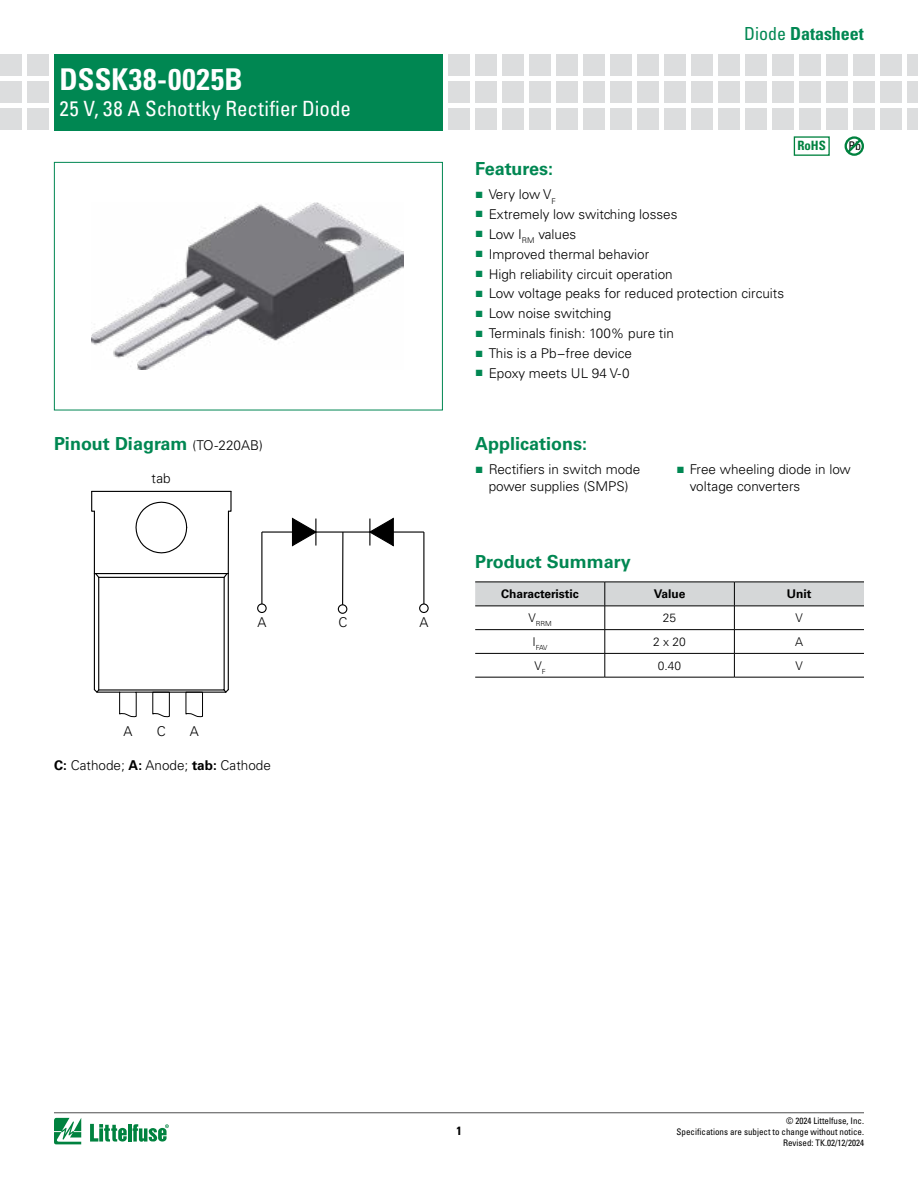
<style>
.page{position:relative;width:918px;height:1188px;background:#fff}
.page>*{position:absolute;margin:0;border:0;box-sizing:border-box;transform-origin:0 0}
.t1{font:700 condensed 30px "Univers LT Std";letter-spacing:.02em;color:#fff}
.t2{font:condensed 21px "Univers LT Std";color:#fff}
.t3{font:700 18px "Univers LT Std";color:#008752}
.t4{font:700 condensed 18px "Univers LT Std";color:#008752}
.t5{font:300 13.5px/16.5px "Univers LT Std";color:#000;text-align:center}
.t6{font:700 condensed 12.9px "Univers LT Std";color:#00823f}
.t7{font:700 12px "Univers LT Std";color:#000}
.t8{font:300 12px "Univers LT Std";color:#000}
.t9{font:condensed 12px "Univers LT Std";color:#000}
.t10{font:700 condensed 12px "Univers LT Std";color:#000}
.t11{font:condensed 9px/10.6px "Univers LT Std";color:#000;text-align:right}
.t12{font:300 7.05px "Univers LT Std";letter-spacing:-.025em;color:#000}
.s1{font-weight:300;font-size:13.5px;color:#000}
.s2{font-weight:700}
.s3{font-weight:400}
.s4{font-family:"Arial";font-weight:400;color:#008752}
</style>
<div class="page">
<svg style="left:54px;top:1118px;width:27px;height:26px"></svg>
<hr style="left:128px;top:1124px;width:3px;height:18px;background:#00823f">
<svg style="left:133px;top:1124px;width:36px;height:18px"></svg>
<svg style="left:90px;top:1124px;width:37px;height:18px"></svg>
<hr style="left:54px;top:1112px;width:810px;height:1px;background:#4d4d4f">
<div style="left:27px;top:54px;width:22px;height:22px;background:#dcddde"></div>
<div style="left:27px;top:82px;width:22px;height:21px;background:#dcddde"></div>
<div style="left:27px;top:109px;width:22px;height:21px;background:#dcddde"></div>
<div style="left:0;top:54px;width:22px;height:22px;background:#dcddde"></div>
<div style="left:0;top:82px;width:22px;height:21px;background:#dcddde"></div>
<div style="left:0;top:109px;width:22px;height:21px;background:#dcddde"></div>
<div style="left:502px;top:54px;width:22px;height:22px;background:#dcddde"></div>
<div style="left:502px;top:82px;width:22px;height:21px;background:#dcddde"></div>
<div style="left:502px;top:109px;width:22px;height:21px;background:#dcddde"></div>
<div style="left:475px;top:54px;width:22px;height:22px;background:#dcddde"></div>
<div style="left:475px;top:82px;width:22px;height:21px;background:#dcddde"></div>
<div style="left:475px;top:109px;width:22px;height:21px;background:#dcddde"></div>
<div style="left:556px;top:54px;width:22px;height:22px;background:#dcddde"></div>
<div style="left:556px;top:82px;width:22px;height:21px;background:#dcddde"></div>
<div style="left:556px;top:109px;width:22px;height:21px;background:#dcddde"></div>
<div style="left:529px;top:54px;width:22px;height:22px;background:#dcddde"></div>
<div style="left:529px;top:82px;width:22px;height:21px;background:#dcddde"></div>
<div style="left:529px;top:109px;width:22px;height:21px;background:#dcddde"></div>
<div style="left:610px;top:54px;width:22px;height:22px;background:#dcddde"></div>
<div style="left:610px;top:82px;width:22px;height:21px;background:#dcddde"></div>
<div style="left:610px;top:109px;width:22px;height:21px;background:#dcddde"></div>
<div style="left:583px;top:54px;width:22px;height:22px;background:#dcddde"></div>
<div style="left:448px;top:54px;width:22px;height:22px;background:#dcddde"></div>
<div style="left:583px;top:82px;width:22px;height:21px;background:#dcddde"></div>
<div style="left:448px;top:82px;width:22px;height:21px;background:#dcddde"></div>
<div style="left:583px;top:109px;width:22px;height:21px;background:#dcddde"></div>
<div style="left:448px;top:109px;width:22px;height:21px;background:#dcddde"></div>
<div style="left:664px;top:54px;width:22px;height:22px;background:#dcddde"></div>
<div style="left:664px;top:82px;width:22px;height:21px;background:#dcddde"></div>
<div style="left:664px;top:109px;width:22px;height:21px;background:#dcddde"></div>
<div style="left:637px;top:54px;width:22px;height:22px;background:#dcddde"></div>
<div style="left:637px;top:82px;width:22px;height:21px;background:#dcddde"></div>
<div style="left:637px;top:109px;width:22px;height:21px;background:#dcddde"></div>
<div style="left:718px;top:54px;width:22px;height:22px;background:#dcddde"></div>
<div style="left:718px;top:82px;width:22px;height:21px;background:#dcddde"></div>
<div style="left:718px;top:109px;width:22px;height:21px;background:#dcddde"></div>
<div style="left:691px;top:54px;width:22px;height:22px;background:#dcddde"></div>
<div style="left:691px;top:82px;width:22px;height:21px;background:#dcddde"></div>
<div style="left:691px;top:109px;width:22px;height:21px;background:#dcddde"></div>
<div style="left:772px;top:54px;width:22px;height:22px;background:#dcddde"></div>
<div style="left:772px;top:82px;width:22px;height:21px;background:#dcddde"></div>
<div style="left:772px;top:109px;width:22px;height:21px;background:#dcddde"></div>
<div style="left:745px;top:54px;width:22px;height:22px;background:#dcddde"></div>
<div style="left:745px;top:82px;width:22px;height:21px;background:#dcddde"></div>
<div style="left:745px;top:109px;width:22px;height:21px;background:#dcddde"></div>
<div style="left:826px;top:54px;width:22px;height:22px;background:#dcddde"></div>
<div style="left:826px;top:81px;width:22px;height:22px;background:#dcddde"></div>
<div style="left:826px;top:108px;width:22px;height:22px;background:#dcddde"></div>
<div style="left:799px;top:54px;width:22px;height:22px;background:#dcddde"></div>
<div style="left:799px;top:81px;width:22px;height:22px;background:#dcddde"></div>
<div style="left:799px;top:108px;width:22px;height:22px;background:#dcddde"></div>
<div style="left:880px;top:54px;width:22px;height:22px;background:#dcddde"></div>
<div style="left:880px;top:81px;width:22px;height:22px;background:#dcddde"></div>
<div style="left:880px;top:108px;width:22px;height:22px;background:#dcddde"></div>
<div style="left:853px;top:54px;width:22px;height:22px;background:#dcddde"></div>
<div style="left:853px;top:81px;width:22px;height:22px;background:#dcddde"></div>
<div style="left:853px;top:108px;width:22px;height:22px;background:#dcddde"></div>
<div style="left:907px;top:54px;width:11px;height:22px;background:#dcddde"></div>
<div style="left:907px;top:81px;width:11px;height:22px;background:#dcddde"></div>
<div style="left:907px;top:108px;width:11px;height:22px;background:#dcddde"></div>
<div style="left:54px;top:54px;width:389px;height:76px;background:#008752"></div>
<img style="left:91px;top:203px;width:313px;height:167px">
<div style="left:54px;top:162px;width:389px;height:248px;border:1px solid #008752"></div>
<div style="left:794px;top:136px;width:36px;height:20px;border:1px solid #00823f"></div>
<div style="left:845px;top:136px;width:19px;height:20px;border:2px solid #00823f;border-radius:50%"></div>
<svg style="left:845px;top:137px;width:19px;height:19px"></svg>
<hr style="left:261px;top:532px;width:1px;height:76px;background:#000">
<svg style="left:257px;top:603px;width:10px;height:10px"></svg>
<hr style="left:342px;top:532px;width:1px;height:77px;background:#000">
<svg style="left:338px;top:604px;width:9px;height:10px"></svg>
<hr style="left:423px;top:532px;width:1px;height:76px;background:#000">
<svg style="left:419px;top:603px;width:10px;height:10px"></svg>
<hr style="left:262px;top:531px;width:162px;height:2px;background:#000">
<svg style="left:368px;top:517px;width:26px;height:30px"></svg>
<svg style="left:291px;top:517px;width:26px;height:30px"></svg>
<hr style="left:94px;top:511px;width:1px;height:63px;background:#000">
<hr style="left:92px;top:491px;width:139px;height:1px;background:#000">
<hr style="left:228px;top:511px;width:1px;height:63px;background:#000">
<svg style="left:135px;top:501px;width:53px;height:53px"></svg>
<svg style="left:91px;top:490px;width:5px;height:22px"></svg>
<svg style="left:227px;top:490px;width:5px;height:22px"></svg>
<svg style="left:93px;top:572px;width:136px;height:145px"></svg>
<hr style="left:475px;top:677px;width:130px;height:1px;background:#000">
<hr style="left:605px;top:677px;width:129px;height:1px;background:#000">
<hr style="left:734px;top:677px;width:130px;height:1px;background:#000">
<svg style="left:475px;top:582px;width:389px;height:95px"></svg>
<h1 class="t1" style="left:59px;top:61px;width:185px">DSSK38-0025B</h1>
<h2 class="t2" style="left:59px;top:95px;width:293px">25 V, 38 A Schottky Rectifier Diode</h2>
<h3 class="t3" style="left:54px;top:434px;width:210px">Pinout Diagram <span class="s1">(TO-220AB)</span></h3>
<p class="t5" style="left:152px;top:470px;width:21px">tab</p>
<p class="t5" style="left:123px;top:723px;width:11px">A</p>
<p class="t5" style="left:157px;top:723px;width:11px">C</p>
<p class="t5" style="left:190px;top:723px;width:11px">A</p>
<p class="t5" style="left:257px;top:614px;width:11px">A</p>
<p class="t5" style="left:338px;top:614px;width:11px">C</p>
<p class="t5" style="left:419px;top:614px;width:11px">A</p>
<p class="t5" style="left:54px;top:757px;width:218px"><span class="s2">C:</span> Cathode; <span class="s2">A:</span> Anode; <span class="s2">tab:</span> Cathode</p>
<h3 class="t4" style="left:744px;top:23px;width:121px"><span class="s3">Diode</span> Datasheet</h3>
<h3 class="t3" style="left:475px;top:158px;width:79px">Features:</h3>
<p class="t5" style="left:475px;top:186px;width:82px"><span class="s4">■</span> Very low V<sub>F</sub></p>
<p class="t5" style="left:475px;top:206px;width:204px"><span class="s4">■</span> Extremely low switching losses</p>
<p class="t5" style="left:475px;top:226px;width:103px"><span class="s4">■</span> Low I<sub>RM</sub> values</p>
<p class="t5" style="left:475px;top:246px;width:175px"><span class="s4">■</span> Improved thermal behavior</p>
<p class="t5" style="left:475px;top:266px;width:199px"><span class="s4">■</span> High reliability circuit operation</p>
<p class="t5" style="left:475px;top:285px;width:311px"><span class="s4">■</span> Low voltage peaks for reduced protection circuits</p>
<p class="t5" style="left:475px;top:305px;width:138px"><span class="s4">■</span> Low noise switching</p>
<p class="t5" style="left:475px;top:325px;width:200px"><span class="s4">■</span> Terminals finish: 100% pure tin</p>
<p class="t5" style="left:475px;top:345px;width:158px"><span class="s4">■</span> This is a Pb−free device</p>
<p class="t5" style="left:475px;top:365px;width:156px"><span class="s4">■</span> Epoxy meets UL 94 V-0</p>
<p class="t6" style="left:797px;top:138px;width:30px">RoHS</p>
<p class="t9" style="left:849px;top:138px;width:14px">Pb</p>
<h3 class="t3" style="left:475px;top:434px;width:114px">Applications:</h3>
<p class="t5" style="left:475px;top:461px;width:167px"><span class="s4">■</span> Rectifiers in switch mode power supplies (SMPS)</p>
<p class="t5" style="left:690px;top:461px;width:163px;text-align:left;text-indent:-14px"><span class="s4">■</span> Free wheeling diode in low voltage converters</p>
<h3 class="t3" style="left:475px;top:551px;width:157px">Product Summary</h3>
<p class="t7" style="left:501px;top:587px;width:79px">Characteristic</p>
<p class="t7" style="left:654px;top:587px;width:33px">Value</p>
<p class="t7" style="left:787px;top:587px;width:26px">Unit</p>
<p class="t12" style="left:528px;top:619px;width:25px"><sup>V</sup>RRM</p>
<p class="t8" style="left:663px;top:611px;width:15px">25</p>
<p class="t8" style="left:796px;top:611px;width:9px">V</p>
<p class="t12" style="left:532px;top:643px;width:17px"><sup>I</sup>FAV</p>
<p class="t8" style="left:653px;top:634px;width:34px">2 x 20</p>
<p class="t8" style="left:795px;top:634px;width:10px">A</p>
<p class="t8" style="left:534px;top:658px;width:13px">V<sub>F</sub></p>
<p class="t8" style="left:658px;top:658px;width:25px">0.40</p>
<p class="t8" style="left:796px;top:658px;width:9px">V</p>
<p class="t10" style="left:456px;top:1124px;width:7px">1</p>
<p class="t11" style="left:677px;top:1116px;width:189px">© 2024 Littelfuse, Inc.<br>Specifications are subject to change without notice.<br>Revised: TK.02/12/2024</p>
</div>
